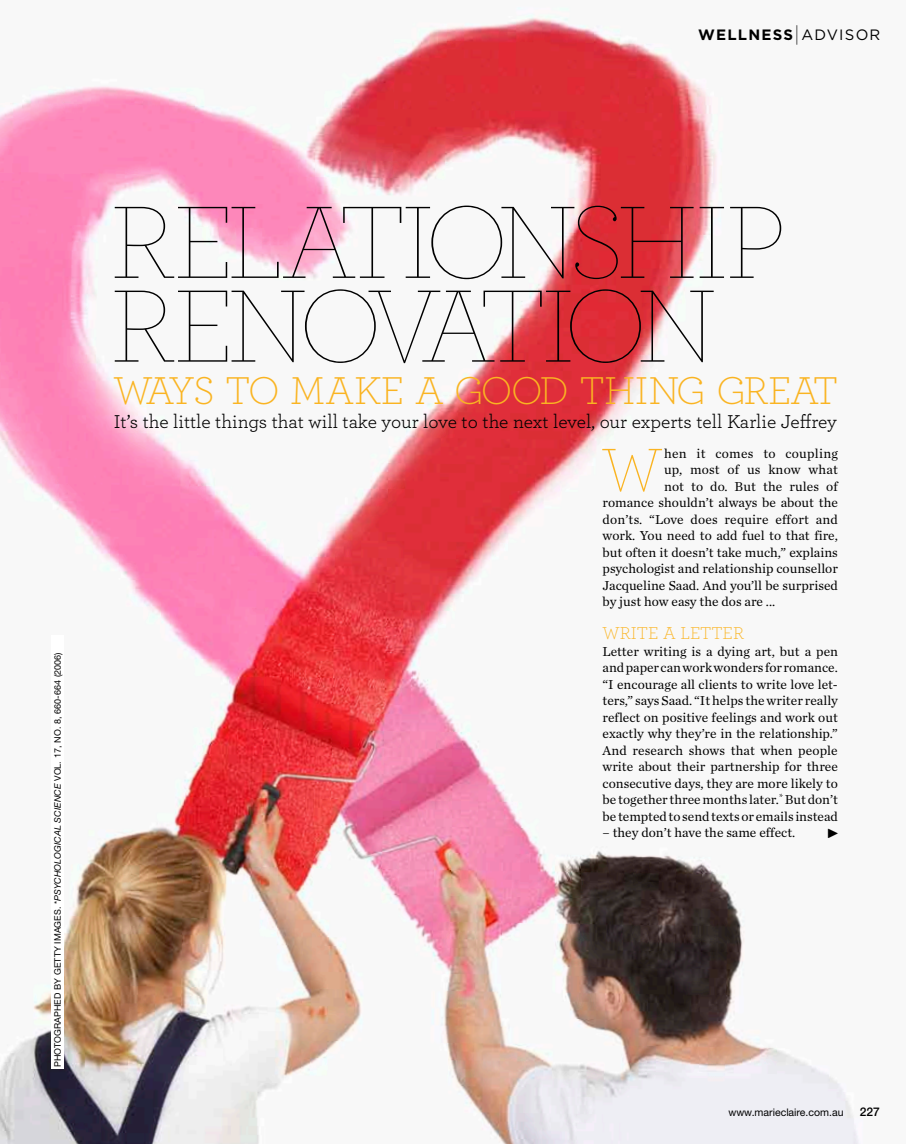
<style>
.page{position:relative;width:906px;height:1144px;background:#fff}
.page>*{position:absolute;margin:0;border:0;box-sizing:border-box;transform-origin:0 0}
.t1{font:100 107.85px "Archer";letter-spacing:-.07em;color:#000}
.t2{font:100 107.85px "Archer";letter-spacing:-.095em;color:#000}
.t3{font:200 63.6px "Archer";color:#fab422}
.t4{font:300 40.8px "Archer";letter-spacing:-.04em;color:#fab422}
.t5{font:19.5px "Archer";color:#000}
.t6{font:300 18px "Archer";color:#fab422}
.t7{font:700 15px "Gotham";letter-spacing:.08em;color:#000}
.t8{font:13.5px/16.5px "Chronicle Text G1";color:#000;text-align:justify}
.t9{font:13.5px "Chronicle Text G1";letter-spacing:.02em;color:#000}
.t10{font:500 12px "Helvetica Neue";color:#000}
.t11{font:10.5px "Helvetica Neue";color:#000}
.t12{font:9px "Helvetica Neue";color:#000}
.s1{font-weight:200;font-size:21px}
.s2{font-weight:400}
.s3{font-style:italic}
</style>
<div class="page">
<img style="left:0;top:7px;width:860px;height:1137px">
<div style="left:51px;top:635px;width:12px;height:434px;background:#fff"></div>
<svg style="left:828px;top:829px;width:10px;height:9px"></svg>
<p class="t7" style="left:698px;top:25px;width:184px">WELLNESS<span class="s1">|</span><span class="s2">ADVISOR</span></p>
<p class="t12" style="left:52px;top:1067px;width:416px;rotate:-90deg">photographed by getty images. *<span class="s3">psychological science</span> Vol. 17, No. 8, 660-664 (2006)</p>
<h1 class="t1" style="left:111px;top:178px;width:676px">RELATIONSHIP</h1>
<h1 class="t2" style="left:111px;top:262px;width:607px">RENOVATION</h1>
<h3 class="t4" style="left:114px;top:364px;width:726px">WAYS TO MAKE A GOOD THING GREAT</h3>
<h3 class="t5" style="left:114px;top:408px;width:725px">It’s the little things that will take your love to the next level, our experts tell Karlie Jeffrey</h3>
<h2 class="t3" style="left:602px;top:430px;width:62px">W</h2>
<p class="t9" style="left:664px;top:443px;width:175px">hen it comes to coupling</p>
<p class="t8" style="left:664px;top:461px;width:175px">up, most of us know what</p>
<p class="t8" style="left:664px;top:477px;width:175px">not to do. But the rules of</p>
<p class="t8" style="left:602px;top:494px;width:237px">romance shouldn’t always be about the</p>
<p class="t8" style="left:602px;top:510px;width:237px">don’ts. “Love does require effort and</p>
<p class="t8" style="left:602px;top:527px;width:237px">work. You need to add fuel to that fire,</p>
<p class="t8" style="left:602px;top:543px;width:237px">but often it doesn’t take much,” explains</p>
<p class="t8" style="left:602px;top:560px;width:237px">psychologist and relationship counsellor</p>
<p class="t8" style="left:602px;top:576px;width:237px">Jacqueline Saad. And you’ll be surprised</p>
<p class="t8" style="left:602px;top:593px;width:174px">by just how easy the dos are ...</p>
<h3 class="t6" style="left:602px;top:621px;width:12px">WRITE</h3>
<h3 class="t6" style="left:663px;top:621px;width:39px">A LETTER</h3>
<p class="t8" style="left:602px;top:642px;width:237px">Letter writing is a dying art, but a pen and paper can work wonders for romance. “I encourage all clients to write love let&shy;ters,” says Saad. “It helps the writer really reflect on positive feelings and work out exactly why they’re in the relationship.” And research shows that when people write about their partnership for three consecutive days, they are more likely to be together three months later.<sup>*</sup> But don’t be tempted to send texts or emails instead</p>
<p class="t8" style="left:602px;top:824px;width:194px">– they don’t have the same effect.</p>
<p class="t11" style="left:728px;top:1105px;width:117px">www.marieclaire.com.au</p>
<p class="t10" style="left:859px;top:1104px;width:22px">227</p>
</div>
